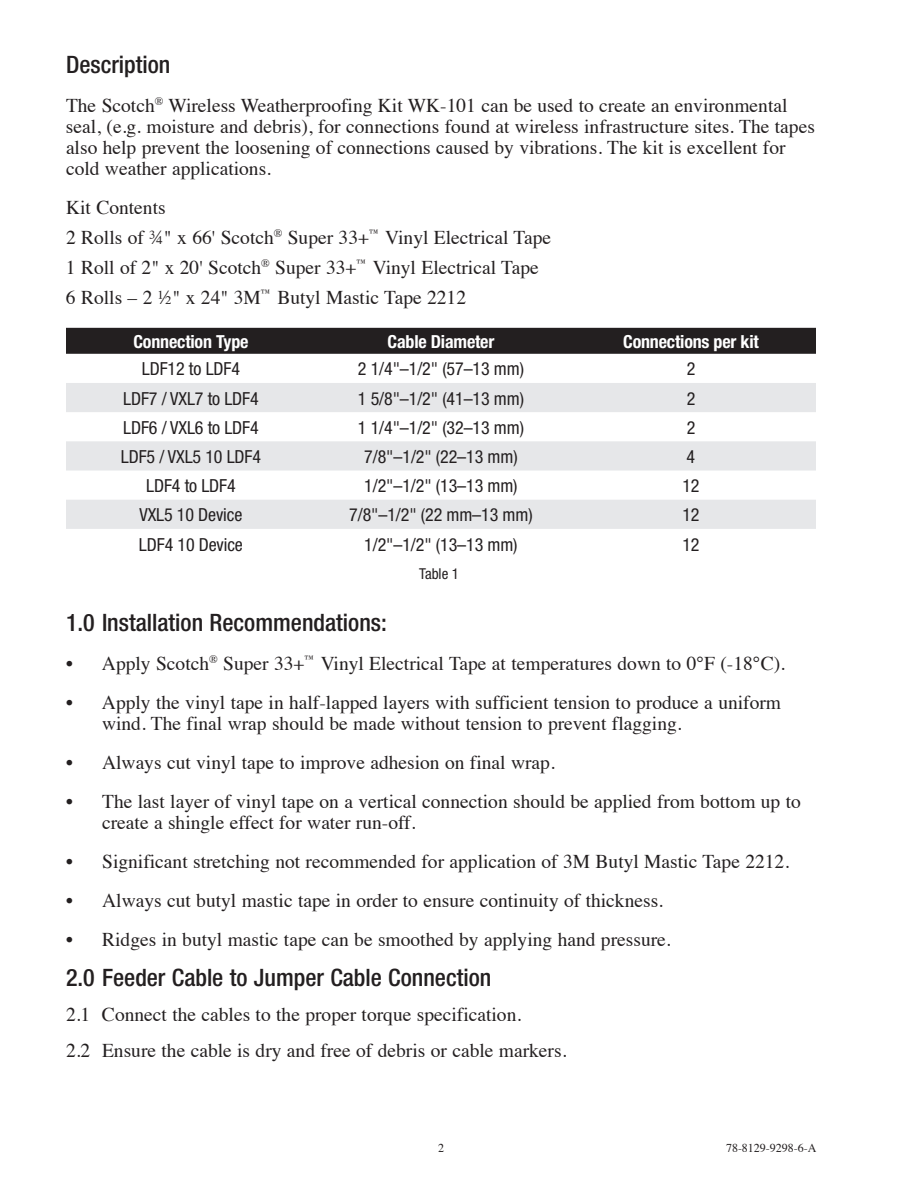
<style>
.page{position:relative;width:918px;height:1188px;background:#fff}
.page>*{position:absolute;margin:0;border:0;box-sizing:border-box;transform-origin:0 0}
.t1{font:500 condensed 24px "Helvetica Neue";color:#231f20}
.t2{font:19.5px/21px "Times";color:#231f20}
.t3{font:condensed 18px "Helvetica Neue";letter-spacing:-.005em;color:#231f20}
.t4{font:700 condensed 18px "Helvetica Neue";letter-spacing:-.01em;color:#fff}
.t5{font:condensed 15px "Helvetica Neue";color:#231f20}
.t6{font:12px "Times";color:#231f20}
</style>
<div class="page">
<div style="left:66px;top:328px;width:750px;height:26px;background:#231f20"></div>
<svg style="left:66px;top:383px;width:750px;height:146px;fill:#e6e7e9"></svg>
<p class="t1" style="left:66px;top:50px;width:106px">Description</p>
<p class="t2" style="left:66px;top:93px;width:750px">The Scotch<sup>®</sup> Wireless Weatherproofing Kit WK-101 can be used to create an environmental seal, (e.g. moisture and debris), for connections found at wireless infrastructure sites. The tapes also help prevent the loosening of connections caused by vibrations. The kit is excellent for cold weather applications.</p>
<p class="t2" style="left:66px;top:191px;width:487px;line-height:30px">Kit Contents<br>2 Rolls of ¾" x 66' Scotch<sup>®</sup> Super 33+<sup>™</sup> Vinyl Electrical Tape 1 Roll of 2" x 20' Scotch<sup>®</sup> Super 33+<sup>™</sup> Vinyl Electrical Tape 6 Rolls – 2 ½" x 24" 3M<sup>™</sup> Butyl Mastic Tape 2212</p>
<p class="t4" style="left:133px;top:330px;width:117px">Connection Type</p>
<p class="t4" style="left:388px;top:330px;width:108px">Cable Diameter</p>
<p class="t4" style="left:623px;top:330px;width:137px">Connections per kit</p>
<p class="t3" style="left:142px;top:359px;width:100px">LDF12 to LDF4</p>
<p class="t3" style="left:358px;top:359px;width:168px">2 1/4"–1/2" (57–13 mm)</p>
<p class="t3" style="left:687px;top:359px;width:10px">2</p>
<p class="t3" style="left:123px;top:388px;width:137px">LDF7 / VXL7 to LDF4</p>
<p class="t3" style="left:358px;top:388px;width:168px">1 5/8"–1/2" (41–13 mm)</p>
<p class="t3" style="left:687px;top:388px;width:10px">2</p>
<p class="t3" style="left:123px;top:417px;width:137px">LDF6 / VXL6 to LDF4</p>
<p class="t3" style="left:358px;top:417px;width:168px">1 1/4"–1/2" (32–13 mm)</p>
<p class="t3" style="left:687px;top:417px;width:10px">2</p>
<p class="t3" style="left:121px;top:446px;width:142px">LDF5 / VXL5 10 LDF4</p>
<p class="t3" style="left:364px;top:446px;width:155px">7/8"–1/2" (22–13 mm)</p>
<p class="t3" style="left:687px;top:446px;width:10px">4</p>
<p class="t3" style="left:146px;top:475px;width:91px">LDF4 to LDF4</p>
<p class="t3" style="left:364px;top:475px;width:155px">1/2"–1/2" (13–13 mm)</p>
<p class="t3" style="left:682px;top:475px;width:19px">12</p>
<p class="t3" style="left:139px;top:505px;width:104px">VXL5 10 Device</p>
<p class="t3" style="left:349px;top:505px;width:185px">7/8"–1/2" (22 mm–13 mm)</p>
<p class="t3" style="left:682px;top:505px;width:19px">12</p>
<p class="t3" style="left:139px;top:534px;width:106px">LDF4 10 Device</p>
<p class="t3" style="left:364px;top:534px;width:155px">1/2"–1/2" (13–13 mm)</p>
<p class="t3" style="left:682px;top:534px;width:19px">12</p>
<p class="t5" style="left:419px;top:565px;width:41px">Table 1</p>
<p class="t1" style="left:66px;top:608px;width:322px">1.0 Installation Recommendations:</p>
<p class="t2" style="left:66px;top:651px;width:721px">• Apply Scotch<sup>®</sup> Super 33+<sup>™</sup> Vinyl Electrical Tape at temperatures down to 0°F (-18°C).</p>
<p class="t2" style="left:102px;top:690px;width:681px;text-indent:-36px">• Apply the vinyl tape in half-lapped layers with sufficient tension to produce a uniform wind. The final wrap should be made without tension to prevent flagging.</p>
<p class="t2" style="left:66px;top:750px;width:490px">• Always cut vinyl tape to improve adhesion on final wrap.</p>
<p class="t2" style="left:102px;top:789px;width:700px;text-indent:-36px">• The last layer of vinyl tape on a vertical connection should be applied from bottom up to create a shingle effect for water run-off.</p>
<p class="t2" style="left:66px;top:849px;width:725px">• Significant stretching not recommended for application of 3M Butyl Mastic Tape 2212.</p>
<p class="t2" style="left:66px;top:888px;width:599px">• Always cut butyl mastic tape in order to ensure continuity of thickness.</p>
<p class="t2" style="left:66px;top:927px;width:606px">• Ridges in butyl mastic tape can be smoothed by applying hand pressure.</p>
<p class="t1" style="left:66px;top:963px;width:427px">2.0 Feeder Cable to Jumper Cable Connection</p>
<p class="t2" style="left:66px;top:995px;width:502px;line-height:35.7px">2.1 Connect the cables to the proper torque specification.<br>2.2 Ensure the cable is dry and free of debris or cable markers.</p>
<p class="t6" style="left:438px;top:1137px;width:7px">2</p>
<p class="t6" style="left:726px;top:1137px;width:92px">78-8129-9298-6-A</p>
</div>
